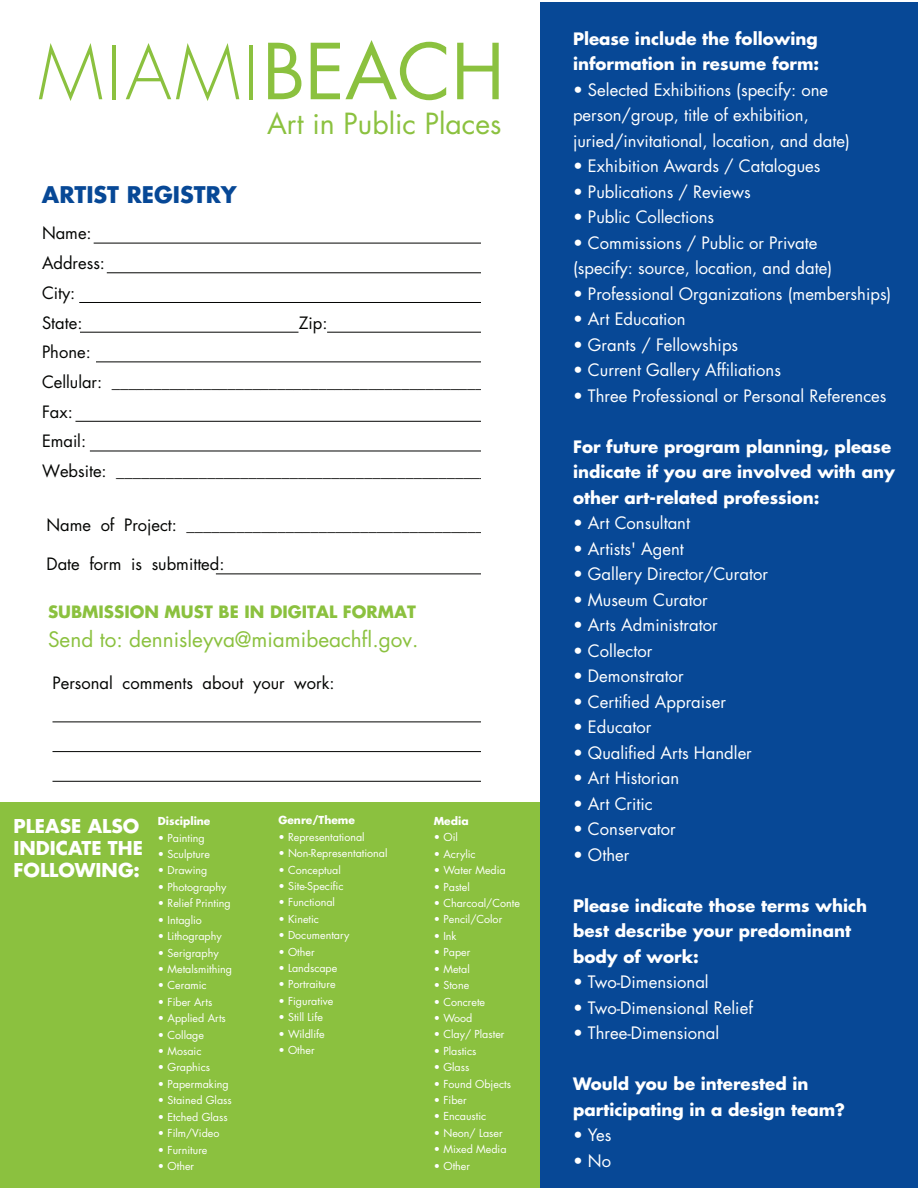
<style>
.page{position:relative;width:918px;height:1188px;background:#fff}
.page>*{position:absolute;margin:0;border:0;box-sizing:border-box;transform-origin:0 0}
.t1{font:28.35px "Futura Std";color:#8bc13f}
.t2{font:700 22.35px "Futura Std";color:#074896}
.t3{font:20.7px "Futura Std";color:#8bc13f}
.t4{font:700 18.6px/22.4px "Futura Std";color:#fff}
.t5{font:16.65px/25.5px "Futura Std";color:#fff}
.t6{font:700 16.65px/25.5px "Futura Std";color:#fff}
.t7{font:16.5px/29.7px "Futura Std";color:#040503}
.t8{font:700 16.5px "Futura Std";color:#8bc13f}
.t9{font:10.65px "Futura Std";color:#fff}
.t10{font:700 10.65px "Futura Std";color:#fff}
</style>
<div class="page">
<div style="left:0;top:802px;width:571px;height:386px;background:#8bc13f"></div>
<hr style="left:94px;top:243px;width:407px;height:1px;background:#040503">
<hr style="left:107px;top:272px;width:394px;height:1px;background:#040503">
<hr style="left:79px;top:302px;width:422px;height:1px;background:#040503">
<hr style="left:80px;top:332px;width:218px;height:1px;background:#040503">
<hr style="left:327px;top:332px;width:174px;height:1px;background:#040503">
<hr style="left:96px;top:362px;width:405px;height:1px;background:#040503">
<hr style="left:75px;top:421px;width:426px;height:1px;background:#040503">
<hr style="left:90px;top:451px;width:411px;height:1px;background:#040503">
<hr style="left:216px;top:573px;width:289px;height:1px;background:#040503">
<hr style="left:52px;top:721px;width:459px;height:1px;background:#040503">
<hr style="left:52px;top:751px;width:459px;height:1px;background:#040503">
<hr style="left:52px;top:781px;width:456px;height:1px;background:#040503">
<div style="left:540px;top:2px;width:378px;height:1186px;background:#074896"></div>
<svg style="left:39px;top:43px;width:63px;height:58px"></svg>
<hr style="left:112px;top:45px;width:4px;height:54px;background:#8bc13f">
<svg style="left:126px;top:43px;width:113px;height:58px"></svg>
<hr style="left:249px;top:45px;width:4px;height:54px;background:#8bc13f">
<svg style="left:268px;top:43px;width:33px;height:56px"></svg>
<svg style="left:311px;top:40px;width:135px;height:60px"></svg>
<svg style="left:457px;top:43px;width:42px;height:56px"></svg>
<div style="left:482px;top:214px;width:50px;height:574px;background:#fff"></div>
<h1 class="t1" style="left:267px;top:105px;width:236px">Art in Public Places</h1>
<h2 class="t2" style="left:42px;top:180px;width:196px">ARTIST REGISTRY</h2>
<p class="t7" style="left:42px;top:219px;width:65px">Name:<br>Address:<br>City:<br>State:</p>
<p class="t7" style="left:299px;top:308px;width:30px">Zip:</p>
<p class="t7" style="left:42px;top:337px;width:468px">Phone:<br>Cellular: ________________________________________________<br>Fax:<br>Email:<br>Website: _______________________________________________</p>
<p class="t7" style="left:46px;top:510px;width:472px">Name of Project: ________________________________________</p>
<p class="t7" style="left:46px;top:549px;width:180px">Date form is submitted:</p>
<p class="t8" style="left:48px;top:600px;width:369px">SUBMISSION MUST BE IN DIGITAL FORMAT</p>
<p class="t3" style="left:48px;top:626px;width:372px">Send to: dennisleyva@miamibeachfl.gov.</p>
<p class="t7" style="left:52px;top:668px;width:284px">Personal comments about your work:</p>
<p class="t4" style="left:14px;top:814px;width:131px">PLEASE ALSO<br>INDICATE THE<br>FOLLOWING:</p>
<p class="t10" style="left:158px;top:814px;width:54px">Discipline</p>
<p class="t9" style="left:158px;top:831px;width:48px">• Painting</p>
<p class="t9" style="left:158px;top:847px;width:54px">• Sculpture</p>
<p class="t9" style="left:158px;top:864px;width:51px">• Drawing</p>
<p class="t9" style="left:158px;top:880px;width:70px">• Photography</p>
<p class="t9" style="left:158px;top:897px;width:74px">• Relief Printing</p>
<p class="t9" style="left:158px;top:913px;width:46px">• Intaglio</p>
<p class="t9" style="left:158px;top:929px;width:65px">• Lithography</p>
<p class="t9" style="left:158px;top:946px;width:62px">• Serigraphy</p>
<p class="t9" style="left:158px;top:962px;width:76px">• Metalsmithing</p>
<p class="t9" style="left:158px;top:979px;width:50px">• Ceramic</p>
<p class="t9" style="left:158px;top:995px;width:56px">• Fiber Arts</p>
<p class="t9" style="left:158px;top:1011px;width:69px">• Applied Arts</p>
<p class="t9" style="left:158px;top:1028px;width:48px">• Collage</p>
<p class="t9" style="left:158px;top:1044px;width:45px">• Mosaic</p>
<p class="t9" style="left:158px;top:1061px;width:54px">• Graphics</p>
<p class="t9" style="left:158px;top:1077px;width:72px">• Papermaking</p>
<p class="t9" style="left:158px;top:1094px;width:75px">• Stained Glass</p>
<p class="t9" style="left:158px;top:1110px;width:71px">• Etched Glass</p>
<p class="t9" style="left:158px;top:1126px;width:63px">• Film/Video</p>
<p class="t9" style="left:158px;top:1143px;width:51px">• Furniture</p>
<p class="t9" style="left:158px;top:1159px;width:38px">• Other</p>
<p class="t10" style="left:278px;top:813px;width:78px">Genre/Theme</p>
<p class="t9" style="left:278px;top:830px;width:88px">• Representational</p>
<p class="t9" style="left:278px;top:846px;width:111px">• Non-Representational</p>
<p class="t9" style="left:278px;top:863px;width:64px">• Conceptual</p>
<p class="t9" style="left:278px;top:879px;width:67px">• Site-Specific</p>
<p class="t9" style="left:278px;top:896px;width:58px">• Functional</p>
<p class="t9" style="left:278px;top:912px;width:42px">• Kinetic</p>
<p class="t9" style="left:278px;top:929px;width:73px">• Documentary</p>
<p class="t9" style="left:278px;top:945px;width:38px">• Other</p>
<p class="t9" style="left:278px;top:961px;width:61px">• Landscape</p>
<p class="t9" style="left:278px;top:978px;width:59px">• Portraiture</p>
<p class="t9" style="left:278px;top:994px;width:56px">• Figurative</p>
<p class="t9" style="left:278px;top:1011px;width:46px">• Still Life</p>
<p class="t9" style="left:278px;top:1027px;width:48px">• Wildlife</p>
<p class="t9" style="left:278px;top:1043px;width:38px">• Other</p>
<p class="t10" style="left:434px;top:814px;width:36px">Media</p>
<p class="t9" style="left:434px;top:831px;width:26px">• Oil</p>
<p class="t9" style="left:434px;top:847px;width:43px">• Acrylic</p>
<p class="t9" style="left:434px;top:864px;width:74px">• Water Media</p>
<p class="t9" style="left:434px;top:880px;width:38px">• Pastel</p>
<p class="t9" style="left:434px;top:896px;width:88px">• Charcoal/Conte</p>
<p class="t9" style="left:434px;top:913px;width:70px">• Pencil/Color</p>
<p class="t9" style="left:434px;top:929px;width:24px">• Ink</p>
<p class="t9" style="left:434px;top:946px;width:38px">• Paper</p>
<p class="t9" style="left:434px;top:962px;width:38px">• Metal</p>
<p class="t9" style="left:434px;top:978px;width:37px">• Stone</p>
<p class="t9" style="left:434px;top:995px;width:53px">• Concrete</p>
<p class="t9" style="left:434px;top:1011px;width:40px">• Wood</p>
<p class="t9" style="left:434px;top:1028px;width:72px">• Clay/ Plaster</p>
<p class="t9" style="left:434px;top:1044px;width:44px">• Plastics</p>
<p class="t9" style="left:434px;top:1061px;width:37px">• Glass</p>
<p class="t9" style="left:434px;top:1077px;width:79px">• Found Objects</p>
<p class="t9" style="left:434px;top:1093px;width:34px">• Fiber</p>
<p class="t9" style="left:434px;top:1110px;width:54px">• Encaustic</p>
<p class="t9" style="left:434px;top:1126px;width:70px">• Neon/ Laser</p>
<p class="t9" style="left:434px;top:1143px;width:74px">• Mixed Media</p>
<p class="t9" style="left:434px;top:1159px;width:38px">• Other</p>
<p class="t6" style="left:573px;top:26px;width:248px">Please include the following information in resume form:</p>
<p class="t5" style="left:573px;top:77px;width:278px">• Selected Exhibitions (specify: one person/group, title of exhibition, juried/invitational, location, and date)</p>
<p class="t5" style="left:573px;top:154px;width:249px">• Exhibition Awards / Catalogues</p>
<p class="t5" style="left:573px;top:179px;width:179px">• Publications / Reviews</p>
<p class="t5" style="left:573px;top:205px;width:143px">• Public Collections</p>
<p class="t5" style="left:573px;top:230px;width:261px">• Commissions / Public or Private (specify: source, location, and date)</p>
<p class="t5" style="left:573px;top:281px;width:320px">• Professional Organizations (memberships)</p>
<p class="t5" style="left:573px;top:307px;width:114px">• Art Education</p>
<p class="t5" style="left:573px;top:332px;width:167px">• Grants / Fellowships</p>
<p class="t5" style="left:573px;top:358px;width:210px">• Current Gallery Affiliations</p>
<p class="t5" style="left:573px;top:383px;width:315px">• Three Professional or Personal References</p>
<p class="t6" style="left:573px;top:434px;width:323px">For future program planning, please indicate if you are involved with any other art-related profession:</p>
<p class="t5" style="left:573px;top:511px;width:119px">• Art Consultant</p>
<p class="t5" style="left:573px;top:536px;width:112px">• Artists' Agent</p>
<p class="t5" style="left:573px;top:562px;width:196px">• Gallery Director/Curator</p>
<p class="t5" style="left:573px;top:587px;width:136px">• Museum Curator</p>
<p class="t5" style="left:573px;top:613px;width:146px">• Arts Administrator</p>
<p class="t5" style="left:573px;top:638px;width:81px">• Collector</p>
<p class="t5" style="left:573px;top:664px;width:112px">• Demonstrator</p>
<p class="t5" style="left:573px;top:689px;width:155px">• Certified Appraiser</p>
<p class="t5" style="left:573px;top:715px;width:80px">• Educator</p>
<p class="t5" style="left:573px;top:740px;width:180px">• Qualified Arts Handler</p>
<p class="t5" style="left:573px;top:766px;width:108px">• Art Historian</p>
<p class="t5" style="left:573px;top:791px;width:81px">• Art Critic</p>
<p class="t5" style="left:573px;top:817px;width:104px">• Conservator</p>
<p class="t5" style="left:573px;top:842px;width:58px">• Other</p>
<p class="t6" style="left:573px;top:893px;width:296px">Please indicate those terms which best describe your predominant body of work:</p>
<p class="t5" style="left:573px;top:970px;width:137px">• Two-Dimensional</p>
<p class="t5" style="left:573px;top:995px;width:181px">• Two-Dimensional Relief</p>
<p class="t5" style="left:573px;top:1021px;width:148px">• Three-Dimensional</p>
<p class="t6" style="left:573px;top:1071px;width:274px">Would you be interested in participating in a design team?</p>
<p class="t5" style="left:573px;top:1123px;width:40px">• Yes</p>
<p class="t5" style="left:573px;top:1148px;width:40px">• No</p>
</div>
